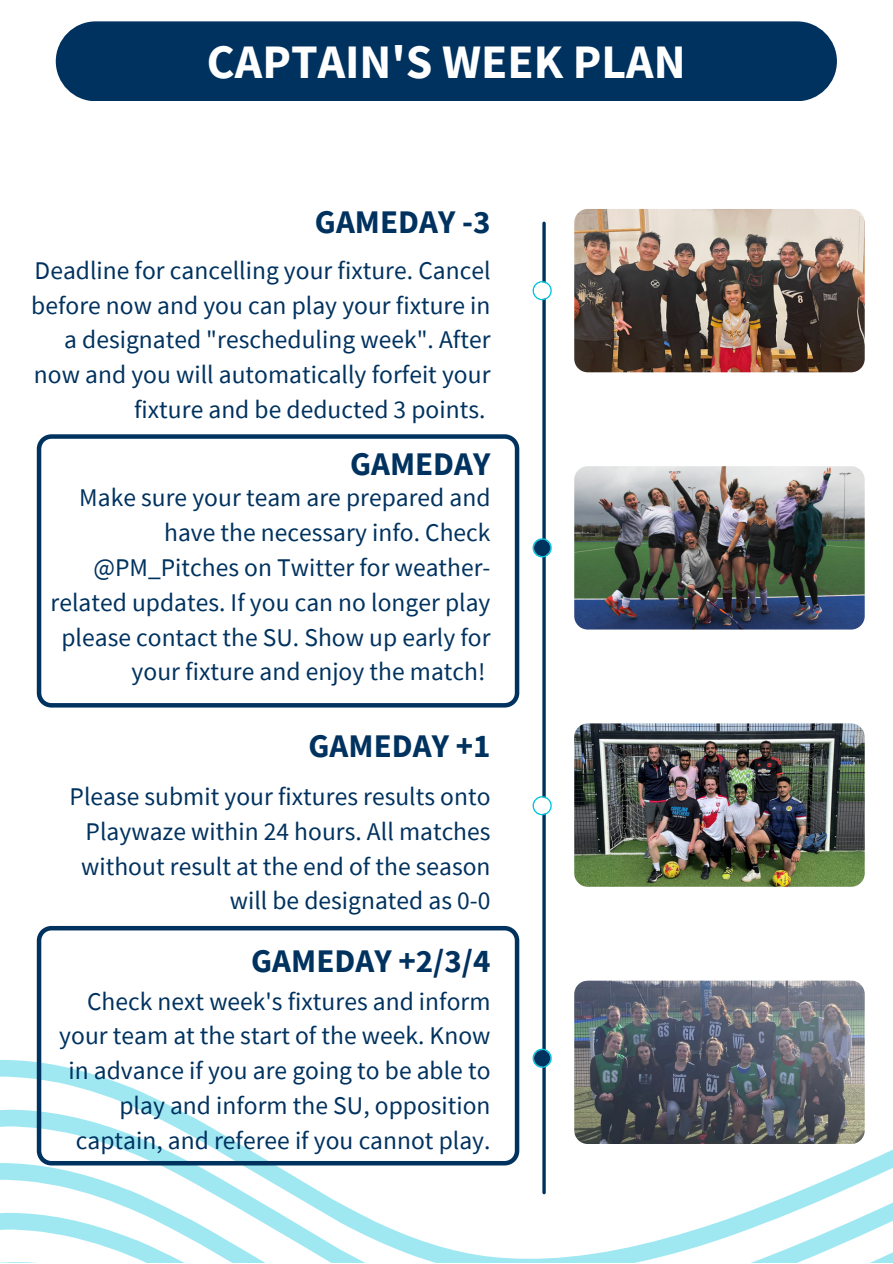
<style>
.page{position:relative;width:893px;height:1264px;background:#fff}
.page>*{position:absolute;margin:0;border:0;box-sizing:border-box;transform-origin:0 0}
.t1{font:700 48px "Source Sans Pro";color:#fff}
.t2{font:700 33px "Source Sans Pro";color:#00325f}
.t3{font:25.5px/34.8px "Source Sans Pro";color:#00325f;text-align:right}
</style>
<div class="page">
<svg style="left:0;top:1059px;width:865px;height:50px"></svg>
<svg style="left:0;top:1109px;width:892px;height:53px"></svg>
<svg style="left:0;top:1162px;width:892px;height:50px"></svg>
<svg style="left:0;top:1212px;width:892px;height:50px"></svg>
<hr style="left:542px;top:223px;width:3px;height:969px;background:#00325f">
<svg style="left:532px;top:281px;width:19px;height:19px"></svg>
<div style="left:534px;top:282px;width:16px;height:17px;background:#fff;border-radius:50%"></div>
<svg style="left:532px;top:538px;width:19px;height:19px"></svg>
<div style="left:534px;top:540px;width:16px;height:16px;background:#00325f;border-radius:50%"></div>
<svg style="left:532px;top:796px;width:19px;height:19px"></svg>
<div style="left:534px;top:797px;width:16px;height:16px;background:#fff;border-radius:50%"></div>
<svg style="left:532px;top:1048px;width:19px;height:19px"></svg>
<div style="left:534px;top:1050px;width:16px;height:16px;background:#00325f;border-radius:50%"></div>
<svg style="left:37px;top:434px;width:482px;height:273px"></svg>
<svg style="left:37px;top:925px;width:482px;height:240px"></svg>
<div style="left:56px;top:21px;width:780px;height:80px;background:#00325f;border-radius:40px"></div>
<img style="left:574px;top:209px;width:290px;height:163px;border-radius:14px">
<img style="left:574px;top:466px;width:290px;height:163px;border-radius:14px">
<img style="left:574px;top:723px;width:290px;height:163px;border-radius:14px">
<img style="left:574px;top:980px;width:290px;height:163px;border-radius:14px">
<p class="t1" style="left:207px;top:30px;width:480px">CAPTAIN'S WEEK PLAN</p>
<p class="t2" style="left:315px;top:200px;width:177px">GAMEDAY -3</p>
<p class="t3" style="left:31px;top:252px;width:461px">Deadline for cancelling your fixture. Cancel before now and you can play your fixture in a designated "rescheduling week". After now and you will automatically forfeit your fixture and be deducted 3 points.</p>
<p class="t2" style="left:350px;top:442px;width:142px">GAMEDAY</p>
<p class="t3" style="left:50px;top:479px;width:441px">Make sure your team are prepared and have the necessary info. Check @PM_Pitches on Twitter for weather&shy;related updates. If you can no longer play please contact the SU. Show up early for your fixture and enjoy the match!</p>
<p class="t2" style="left:308px;top:724px;width:183px">GAMEDAY +1</p>
<p class="t3" style="left:70px;top:778px;width:422px">Please submit your fixtures results onto Playwaze within 24 hours. All matches without result at the end of the season will be designated as 0-0</p>
<p class="t2" style="left:251px;top:939px;width:241px">GAMEDAY +2/3/4</p>
<p class="t3" style="left:59px;top:983px;width:433px">Check next week's fixtures and inform your team at the start of the week. Know in advance if you are going to be able to play and inform the SU, opposition captain, and referee if you cannot play.</p>
</div>
